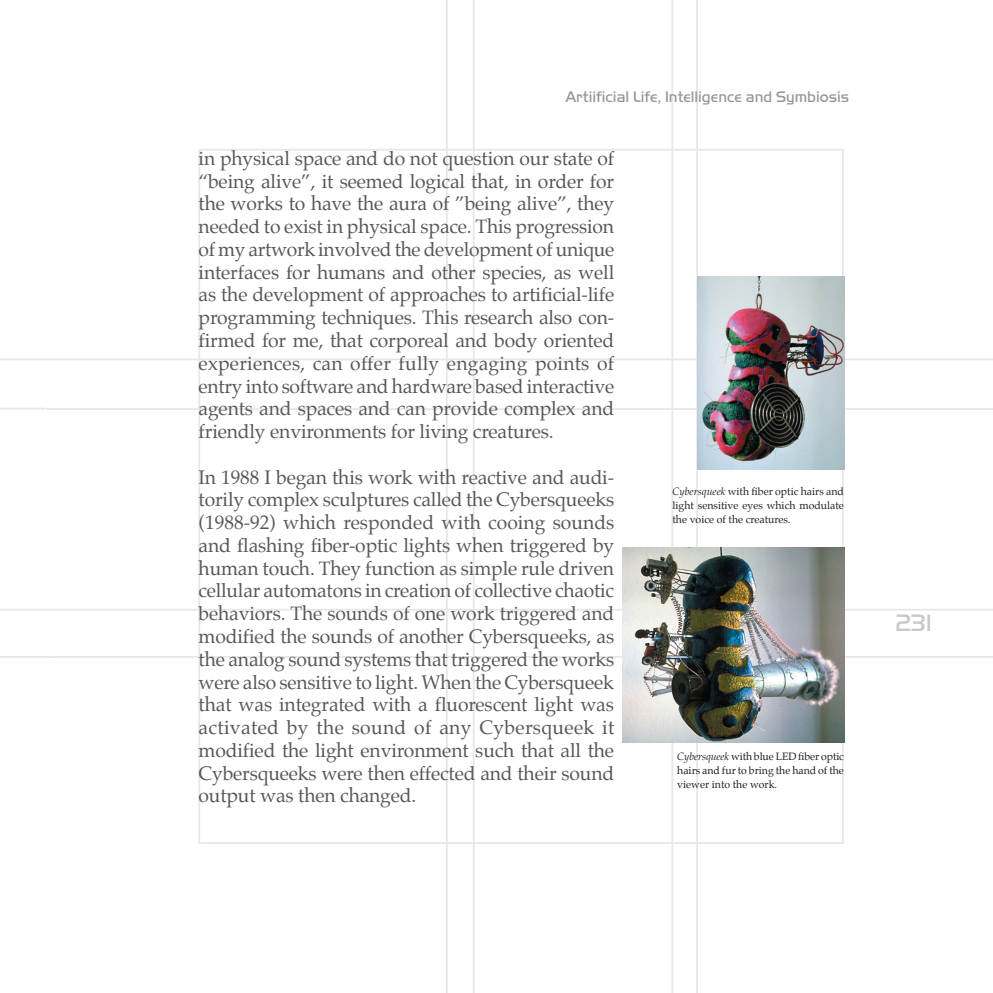
<style>
.page{position:relative;width:993px;height:993px;background:#fff}
.page>*{position:absolute;margin:0;border:0;box-sizing:border-box;transform-origin:0 0}
.t1{font:24.5px "Handel Got D Ligh";color:#c7c8ca}
.t2{font:19.25px/22.8px "Palatino";letter-spacing:-.01em;color:#57585a;text-align:justify}
.t3{font:15.75px "Handel Got D Ligh";color:#939598}
.t4{font:10.5px/14px "Palatino";color:#231f20;text-align:justify}
.s1{font-style:italic}
</style>
<div class="page">
<hr style="left:446px;top:0;width:1px;height:992px;background:#e6e7e9">
<hr style="left:472px;top:0;width:2px;height:992px;background:#e6e7e9">
<hr style="left:671px;top:0;width:2px;height:992px;background:#e6e7e9">
<hr style="left:696px;top:0;width:1px;height:992px;background:#e6e7e9">
<hr style="left:0;top:608px;width:54px;height:2px;background:#e6e7e9">
<hr style="left:0;top:655px;width:56px;height:2px;background:#e6e7e9">
<hr style="left:54px;top:358px;width:938px;height:2px;background:#e6e7e9">
<hr style="left:46px;top:408px;width:946px;height:2px;background:#e6e7e9">
<hr style="left:54px;top:608px;width:938px;height:2px;background:#e6e7e9">
<hr style="left:49px;top:655px;width:943px;height:2px;background:#e6e7e9">
<hr style="left:0;top:358px;width:54px;height:2px;background:#e6e7e9">
<hr style="left:0;top:407px;width:45px;height:2px;background:#e6e7e9">
<img style="left:697px;top:276px;width:146px;height:194px">
<img style="left:622px;top:547px;width:221px;height:195px">
<p class="t3" style="left:565px;top:88px;width:285px">Artiificial Life, Intelligence and Symbiosis</p>
<p class="t2" style="left:198px;top:147px;width:417px">in physical space and do not question our state of “being alive”, it seemed logical that, in order for the works to have the aura of ”being alive”, they needed to exist in physical space. This progression of my artwork involved the development of unique interfaces for humans and other species, as well as the development of approaches to artificial-life programming techniques. This research also con&shy;firmed for me, that corporeal and body oriented experiences, can offer fully engaging points of entry into software and hardware based interactive agents and spaces and can provide complex and friendly environments for living creatures.</p>
<p class="t2" style="left:198px;top:465px;width:417px">In 1988 I began this work with reactive and audi&shy;torily complex sculptures called the Cybersqueeks (1988-92) which responded with cooing sounds and flashing fiber-optic lights when triggered by human touch. They function as simple rule driven cellular automatons in creation of collective chaotic behaviors. The sounds of one work triggered and modified the sounds of another Cybersqueeks, as the analog sound systems that triggered the works were also sensitive to light. When the Cybersqueek that was integrated with a fluorescent light was activated by the sound of any Cybersqueek it modified the light environment such that all the Cybersqueeks were then effected and their sound output was then changed.</p>
<p class="t4" style="left:672px;top:484px;width:173px"><span class="s1">Cybersqueek</span> with fiber optic hairs and light sensitive eyes which modulate the voice of the creatures.</p>
<p class="t4" style="left:677px;top:749px;width:168px"><span class="s1">Cybersqueek</span> with blue LED fiber optic hairs and fur to bring the hand of the viewer into the work.</p>
<p class="t1" style="left:895px;top:608px;width:38px">231</p>
</div>
